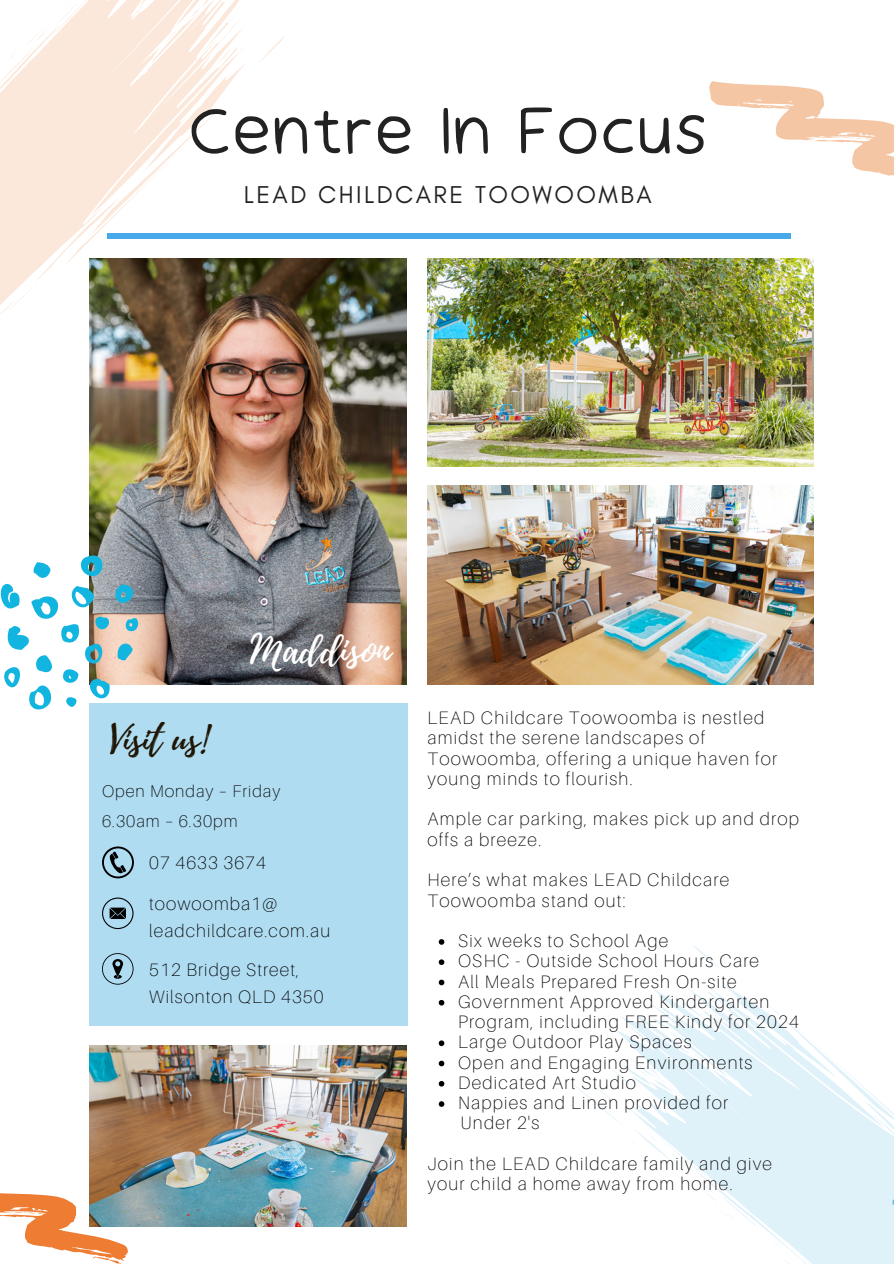
<style>
.page{position:relative;width:894px;height:1264px;background:#fff}
.page>*{position:absolute;margin:0;border:0;box-sizing:border-box;transform-origin:0 0}
.t1{font:63px "Irene Florentina";letter-spacing:-.075em;color:#222}
.t2{font:39.45px "Playlist Script";color:#fff}
.t3{font:37.5px "Playlist Script";color:#1f1606}
.t4{font:24.75px "Glacial Indifference";letter-spacing:.1em;color:#222}
.t5{font:100 18px/20.2px "Aileron";letter-spacing:.07em;color:#000}
.t6{font:100 16.95px "Aileron";letter-spacing:.06em;color:#000}
</style>
<div class="page">
<img style="left:89px;top:1045px;width:318px;height:181px">
<svg style="left:0;top:0;width:284px;height:315px"></svg>
<svg style="left:709px;top:81px;width:184px;height:95px"></svg>
<svg style="left:0;top:1128px;width:140px;height:135px"></svg>
<div style="left:108px;top:233px;width:682px;height:6px;background:#47a8ea"></div>
<svg style="left:574px;top:946px;width:319px;height:317px"></svg>
<img style="left:89px;top:258px;width:318px;height:426px">
<svg style="left:0;top:555px;width:138px;height:154px"></svg>
<div style="left:89px;top:703px;width:318px;height:322px;background:#afdcf1"></div>
<svg style="left:438px;top:939px;width:6px;height:5px"></svg>
<svg style="left:438px;top:959px;width:6px;height:6px"></svg>
<svg style="left:438px;top:979px;width:6px;height:6px"></svg>
<svg style="left:438px;top:999px;width:6px;height:6px"></svg>
<svg style="left:438px;top:1040px;width:6px;height:6px"></svg>
<svg style="left:438px;top:1060px;width:6px;height:6px"></svg>
<svg style="left:438px;top:1081px;width:6px;height:5px"></svg>
<svg style="left:438px;top:1101px;width:6px;height:5px"></svg>
<svg style="left:102px;top:846px;width:31px;height:32px"></svg>
<svg style="left:102px;top:897px;width:31px;height:32px"></svg>
<svg style="left:102px;top:953px;width:31px;height:31px"></svg>
<img style="left:427px;top:258px;width:386px;height:209px">
<img style="left:427px;top:486px;width:386px;height:198px">
<p class="t1" style="left:185px;top:92px;width:526px">Centre In Focus</p>
<p class="t4" style="left:244px;top:179px;width:409px">LEAD CHILDCARE TOOWOOMBA</p>
<p class="t2" style="left:250px;top:621px;width:142px">Maddison</p>
<p class="t3" style="left:110px;top:713px;width:99px">Visit us!</p>
<p class="t6" style="left:102px;top:780px;width:180px">Open Monday – Friday</p>
<p class="t6" style="left:102px;top:811px;width:137px">6.30am – 6.30pm</p>
<p class="t5" style="left:149px;top:852px;width:118px">07 4633 3674</p>
<p class="t5" style="left:149px;top:893px;width:130px">toowoomba1@</p>
<p class="t5" style="left:149px;top:920px;width:182px">leadchildcare.com.au</p>
<p class="t5" style="left:149px;top:959px;width:151px">512 Bridge Street,</p>
<p class="t5" style="left:149px;top:986px;width:176px">Wilsonton QLD 4350</p>
<p class="t5" style="left:427px;top:707px;width:351px">LEAD Childcare Toowoomba is nestled amidst the serene landscapes of Toowoomba, offering a unique haven for young minds to flourish.</p>
<h1 class="t5" style="left:427px;top:808px;width:373px">Ample car parking, makes pick up and drop offs a breeze.</h1>
<h3 class="t5" style="left:427px;top:869px;width:303px">Here’s what makes LEAD Childcare<br>Toowoomba stand out:</h3>
<p class="t5" style="left:458px;top:930px;width:212px">Six weeks to School Age</p>
<h1 class="t5" style="left:458px;top:950px;width:302px">OSHC - Outside School Hours Care</h1>
<h2 class="t5" style="left:458px;top:970px;width:280px">All Meals Prepared Fresh On-site</h2>
<h2 class="t5" style="left:458px;top:991px;width:342px">Government Approved Kindergarten<br>Program, including FREE Kindy for 2024</h2>
<p class="t5" style="left:458px;top:1031px;width:235px">Large Outdoor Play Spaces</p>
<p class="t5" style="left:458px;top:1051px;width:296px">Open and Engaging Environments</p>
<p class="t5" style="left:458px;top:1072px;width:179px">Dedicated Art Studio</p>
<p class="t5" style="left:458px;top:1092px;width:271px">Nappies and Linen provided for</p>
<p class="t5" style="left:460px;top:1112px;width:80px">Under 2's</p>
<p class="t5" style="left:427px;top:1153px;width:346px">Join the LEAD Childcare family and give your child a home away from home.</p>
</div>
